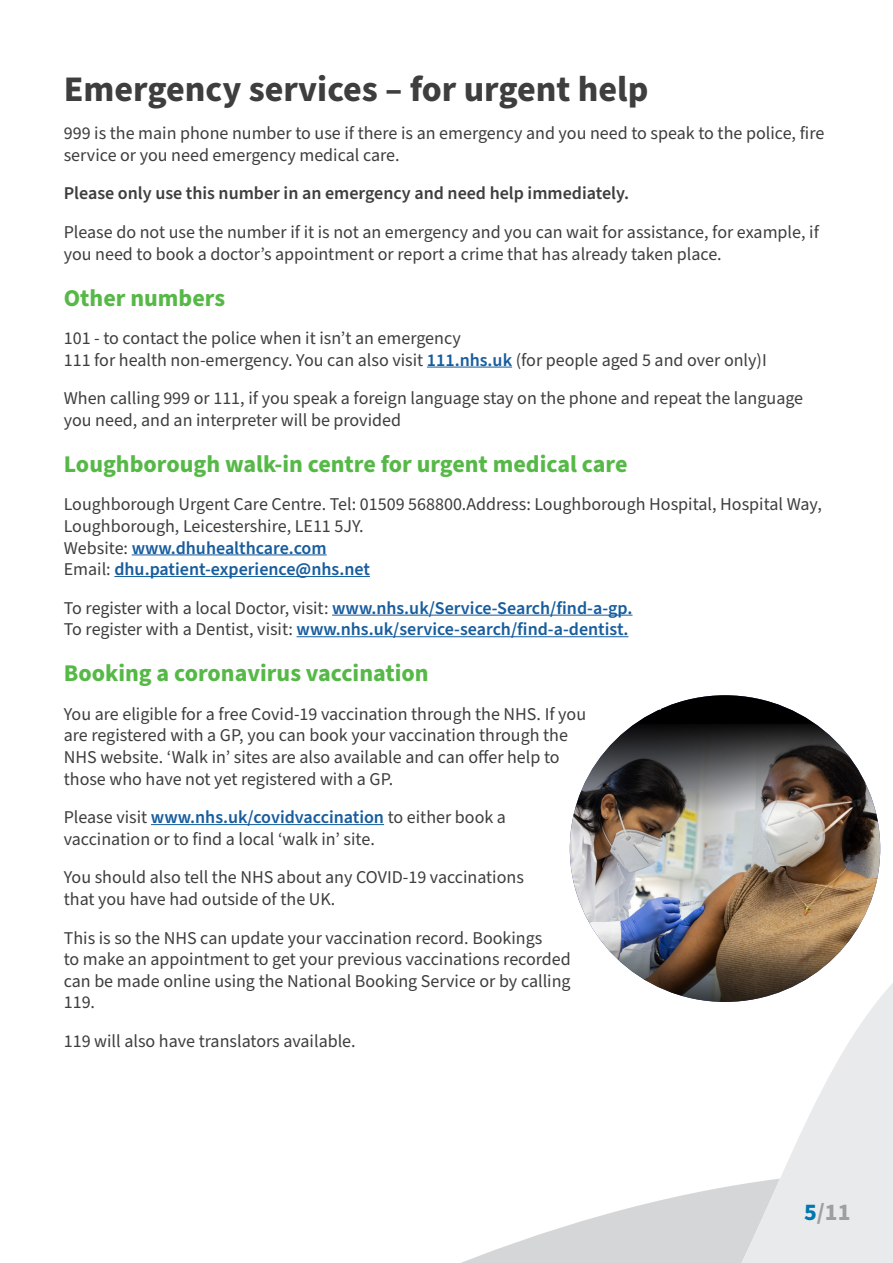
<style>
.page{position:relative;width:893px;height:1263px;background:#fff}
.page>*{position:absolute;margin:0;border:0;box-sizing:border-box;transform-origin:0 0}
.Subheader_1{font:700 36px "Source Sans Pro";color:#3e3e3f}
.Subheader_2{font:700 24px "Source Sans Pro";color:#56b947}
.t1{font:700 24px "Source Sans Pro";color:#9d9fa2}
.Body{font:18px/21.6px "Source Sans Pro";color:#3e3e3f}
.Body-2{font:600 18px/21.6px "Source Sans Pro";color:#175d9e}
.Body-3{font:600 18px "Source Sans Pro";color:#3e3e3f}
.s1{font-weight:600;color:#175d9e}
.s2{font-weight:400;color:#3e3e3f}
.s3{color:#0077ae}
</style>
<div class="page">
<svg style="left:461px;top:1185px;width:274px;height:78px"></svg>
<svg style="left:735px;top:983px;width:158px;height:280px;fill:#e9eaeb"></svg>
<hr style="left:427px;top:367px;width:85px;height:1px;background:#175d9e">
<hr style="left:132px;top:554px;width:195px;height:1px;background:#175d9e">
<hr style="left:114px;top:576px;width:256px;height:1px;background:#175d9e">
<hr style="left:332px;top:615px;width:300px;height:1px;background:#175d9e">
<hr style="left:297px;top:636px;width:331px;height:1px;background:#175d9e">
<hr style="left:151px;top:824px;width:233px;height:1px;background:#175d9e">
<img style="left:570px;top:695px;width:310px;height:307px">
<p class="Subheader_1" style="left:64px;top:64px;width:586px">Emergency services – for urgent help</p>
<p class="Body" style="left:64px;top:123px;width:762px">999 is the main phone number to use if there is an emergency and you need to speak to the police, fire service or you need emergency medical care.</p>
<p class="Body-3" style="left:64px;top:181px;width:567px">Please only use this number in an emergency and need help immediately.</p>
<p class="Body" style="left:64px;top:222px;width:757px">Please do not use the number if it is not an emergency and you can wait for assistance, for example, if you need to book a doctor’s appointment or report a crime that has already taken place.</p>
<p class="Subheader_2" style="left:64px;top:281px;width:163px">Other numbers</p>
<p class="Body" style="left:64px;top:328px;width:704px">101 - to contact the police when it isn’t an emergency<br>111 for health non-emergency. You can also visit <span class="s1">111.nhs.uk</span> (for people aged 5 and over only)I</p>
<p class="Body" style="left:64px;top:388px;width:741px">When calling 999 or 111, if you speak a foreign language stay on the phone and repeat the language you need, and an interpreter will be provided</p>
<p class="Subheader_2" style="left:64px;top:447px;width:565px">Loughborough walk-in centre for urgent medical care</p>
<p class="Body" style="left:64px;top:494px;width:760px">Loughborough Urgent Care Centre. Tel: 01509 568800.Address: Loughborough Hospital, Hospital Way, Loughborough, Leicestershire, LE11 5JY.<br>Website: <span class="s1">www.dhuhealthcare.com<br></span>Email: <span class="s1">dhu.patient-experience@nhs.net</span></p>
<p class="Body-2" style="left:64px;top:598px;width:570px"><span class="s2">To register with a local Doctor, visit:</span> www.nhs.uk/Service-Search/find-a-gp.<br><span class="s2">To register with a Dentist, visit:</span> www.nhs.uk/service-search/find-a-dentist.</p>
<p class="Subheader_2" style="left:64px;top:657px;width:366px">Booking a coronavirus vaccination</p>
<p class="Body" style="left:64px;top:704px;width:524px">You are eligible for a free Covid-19 vaccination through the NHS. If you are registered with a GP, you can book your vaccination through the NHS website. ‘Walk in’ sites are also available and can offer help to those who have not yet registered with a GP.</p>
<p class="Body" style="left:64px;top:807px;width:444px">Please visit <span class="s1">www.nhs.uk/covidvaccination</span> to either book a vaccination or to find a local ‘walk in’ site.</p>
<p class="Body" style="left:64px;top:867px;width:462px">You should also tell the NHS about any COVID-19 vaccinations that you have had outside of the UK.</p>
<p class="Body" style="left:64px;top:927px;width:509px">This is so the NHS can update your vaccination record. Bookings<br>to make an appointment to get your previous vaccinations recorded can be made online using the National Booking Service or by calling 119.</p>
<p class="Body" style="left:64px;top:1031px;width:293px">119 will also have translators available.</p>
<h2 class="t1" style="left:804px;top:1196px;width:48px"><span class="s3">5</span>/11</h2>
</div>
